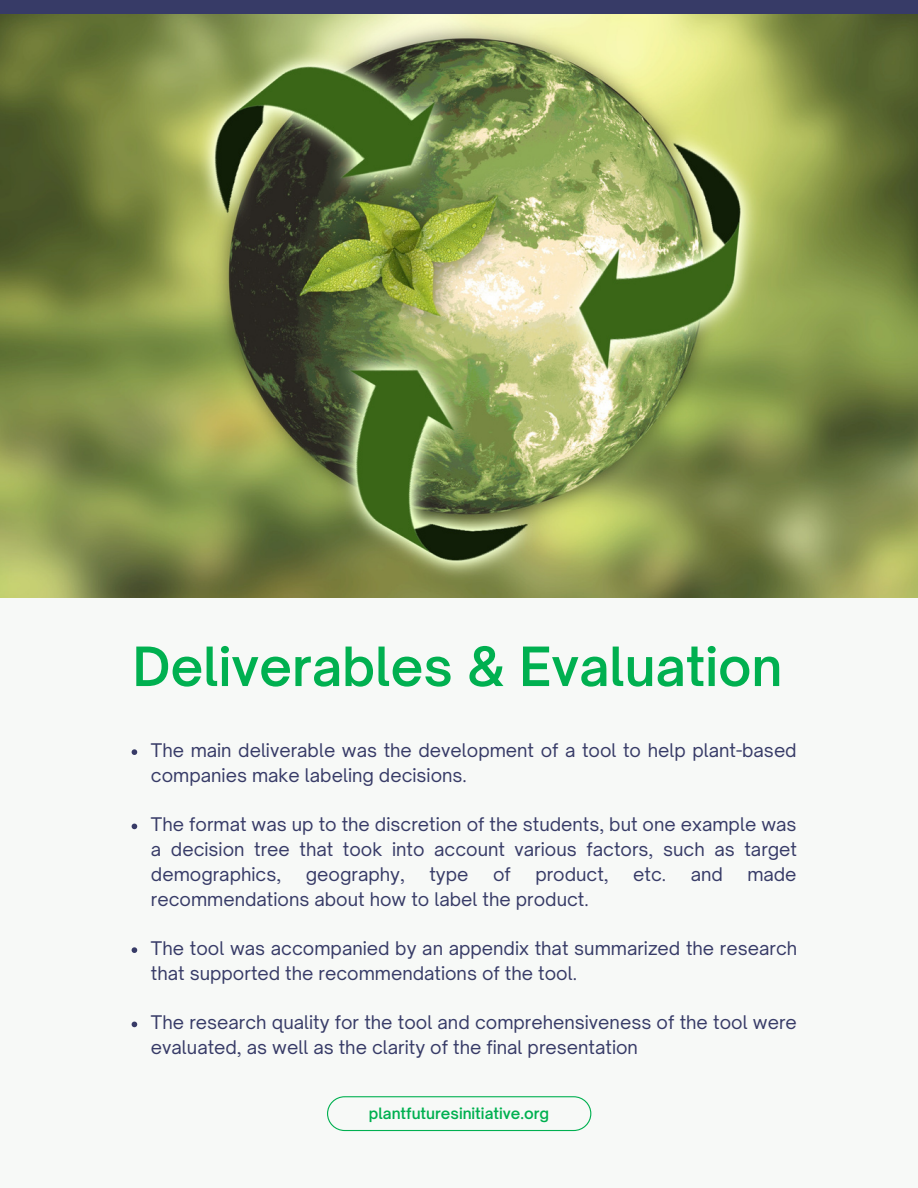
<style>
.page{position:relative;width:918px;height:1188px;background:#f7f9f7}
.page>*{position:absolute;margin:0;border:0;box-sizing:border-box;transform-origin:0 0}
.t1{font:600 51.75px "Open Sauce One";color:#00b050}
.t2{font:18px/24.8px "Open Sauce One";color:#373b67}
.t3{font:600 15px "Open Sauce One";color:#00b050}
</style>
<div class="page">
<svg style="left:327px;top:1096px;width:264px;height:35px"></svg>
<img style="left:0;top:14px;width:918px;height:584px">
<div style="left:0;top:0;width:918px;height:14px;background:#373b67"></div>
<svg style="left:132px;top:749px;width:5px;height:6px"></svg>
<svg style="left:132px;top:824px;width:5px;height:5px"></svg>
<svg style="left:132px;top:947px;width:5px;height:6px"></svg>
<svg style="left:132px;top:1022px;width:5px;height:5px"></svg>
<p class="t1" style="left:133px;top:634px;width:651px">Deliverables &amp; Evaluation</p>
<p class="t2" style="left:151px;top:738px;width:647px">The main deliverable was the development of a tool to help plant-based companies make labeling decisions.</p>
<p class="t2" style="left:151px;top:812px;width:648px;text-align:justify">The format was up to the discretion of the students, but one example was a decision tree that took into account various factors, such as target demographics,</p>
<p class="t2" style="left:306px;top:862px;width:101px">geography,</p>
<p class="t2" style="left:429px;top:862px;width:41px">type</p>
<p class="t2" style="left:493px;top:862px;width:19px">of</p>
<p class="t2" style="left:535px;top:862px;width:75px">product,</p>
<p class="t2" style="left:633px;top:862px;width:34px">etc.</p>
<p class="t2" style="left:691px;top:862px;width:34px">and</p>
<p class="t2" style="left:747px;top:862px;width:51px">made</p>
<p class="t2" style="left:151px;top:886px;width:439px">recommendations about how to label the product.</p>
<p class="t2" style="left:151px;top:936px;width:648px">The tool was accompanied by an appendix that summarized the research that supported the recommendations of the tool.</p>
<p class="t2" style="left:151px;top:1010px;width:647px">The research quality for the tool and comprehensiveness of the tool were evaluated, as well as the clarity of the final presentation</p>
<p class="t3" style="left:369px;top:1104px;width:182px">plantfuturesinitiative.org</p>
</div>
